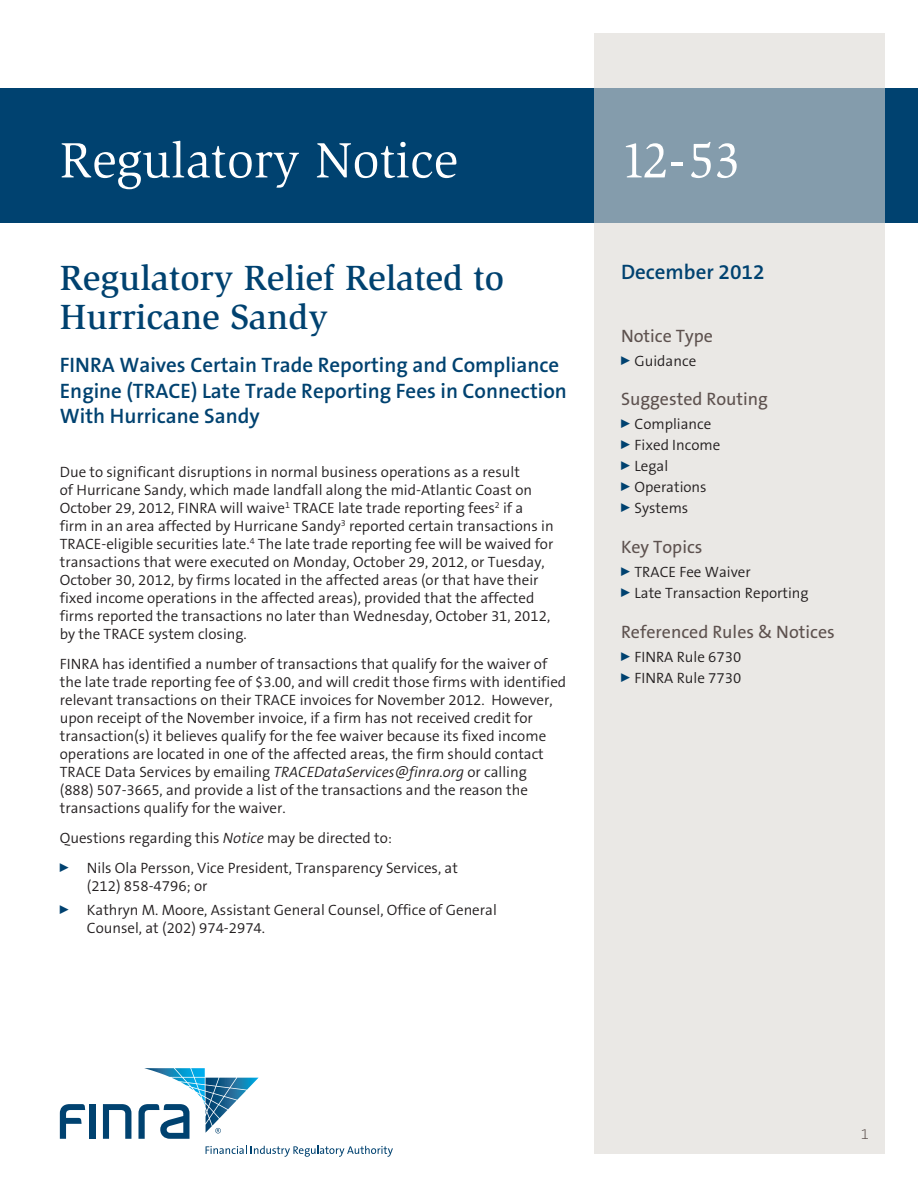
<style>
.page{position:relative;width:918px;height:1188px;background:#fff}
.page>*{position:absolute;margin:0;border:0;box-sizing:border-box;transform-origin:0 0}
.t1{font:51px "Slimbach LT";color:#fff}
.notice_head{font:500 36px/39px "Slimbach LT";color:#004270}
.notice_head_sub{font:600 21px/25.2px "The Sans B6";color:#004270}
.sidebar_head{font:18px "The Sans B5 Plain";color:#5d514e}
.text{font:300 15px/18px "The Sans B4";color:#231f20}
.t2{font:200 15px "The Sans B2";color:#5d514e}
.s1{font-style:italic}
</style>
<div class="page">
<div style="left:0;top:88px;width:918px;height:135px;background:#004270"></div>
<svg style="left:594px;top:34px;width:290px;height:1120px;background:#dddede"></svg>
<div style="left:90px;top:1104px;width:6px;height:35px;background:#004270"></div>
<svg style="left:103px;top:1104px;width:28px;height:35px"></svg>
<svg style="left:60px;top:1104px;width:25px;height:35px"></svg>
<svg style="left:206px;top:1146px;width:187px;height:11px"></svg>
<svg style="left:138px;top:1068px;width:121px;height:71px"></svg>
<h1 class="t1" style="left:60px;top:131px;width:400px">Regulatory Notice</h1>
<h1 class="t1" style="left:621px;top:131px;width:122px">12-53</h1>
<p class="notice_head" style="left:60px;top:258px;width:446px">Regulatory Relief Related to<br>Hurricane Sandy</p>
<p class="notice_head_sub" style="left:60px;top:353px;width:509px">FINRA Waives Certain Trade Reporting and Compliance<br>Engine (TRACE) Late Trade Reporting Fees in Connection<br>With Hurricane Sandy</p>
<p class="text" style="left:60px;top:463px;width:495px">Due to significant disruptions in normal business operations as a result<br>of Hurricane Sandy, which made landfall along the mid-Atlantic Coast on October 29, 2012, FINRA will waive<sup>1</sup> TRACE late trade reporting fees<sup>2</sup> if a firm in an area affected by Hurricane Sandy<sup>3</sup> reported certain transactions in TRACE-eligible securities late.<sup>4</sup> The late trade reporting fee will be waived for transactions that were executed on Monday, October 29, 2012, or Tuesday, October 30, 2012, by firms located in the affected areas (or that have their fixed income operations in the affected areas), provided that the affected firms reported the transactions no later than Wednesday, October 31, 2012, by the TRACE system closing.</p>
<p class="text" style="left:60px;top:655px;width:508px">FINRA has identified a number of transactions that qualify for the waiver of the late trade reporting fee of $3.00, and will credit those firms with identified relevant transactions on their TRACE invoices for November 2012. However, upon receipt of the November invoice, if a firm has not received credit for transaction(s) it believes qualify for the fee waiver because its fixed income operations are located in one of the affected areas, the firm should contact TRACE Data Services by emailing <span class="s1">TRACEDataServices@finra.org</span> or calling<br>(888) 507-3665, and provide a list of the transactions and the reason the transactions qualify for the waiver.</p>
<p class="text" style="left:60px;top:829px;width:334px">Questions regarding this <span class="s1">Notice</span> may be directed to:</p>
<p class="text" style="left:87px;top:859px;width:373px;text-indent:-27px"><sup>0</sup> Nils Ola Persson, Vice President, Transparency Services, at (212) 858-4796; or</p>
<p class="text" style="left:87px;top:901px;width:412px;text-indent:-27px"><sup>0</sup> Kathryn M. Moore, Assistant General Counsel, Office of General<br>Counsel, at (202) 974-2974.</p>
<h3 class="notice_head_sub" style="left:621px;top:260px;width:145px">December 2012</h3>
<p class="sidebar_head" style="left:621px;top:326px;width:93px">Notice Type</p>
<p class="text" style="left:621px;top:352px;width:77px"><sup>0</sup> Guidance</p>
<p class="sidebar_head" style="left:621px;top:390px;width:149px">Suggested Routing</p>
<p class="text" style="left:621px;top:416px;width:92px"><sup>0</sup> Compliance</p>
<p class="text" style="left:621px;top:437px;width:101px"><sup>0</sup> Fixed Income</p>
<p class="text" style="left:621px;top:458px;width:49px"><sup>0</sup> Legal</p>
<p class="text" style="left:621px;top:479px;width:87px"><sup>0</sup> Operations</p>
<p class="text" style="left:621px;top:500px;width:69px"><sup>0</sup> Systems</p>
<p class="sidebar_head" style="left:621px;top:537px;width:83px">Key Topics</p>
<p class="text" style="left:621px;top:563px;width:131px"><sup>0</sup> TRACE Fee Waiver</p>
<p class="text" style="left:621px;top:584px;width:189px"><sup>0</sup> Late Transaction Reporting</p>
<p class="sidebar_head" style="left:621px;top:622px;width:215px">Referenced Rules &amp; Notices</p>
<p class="text" style="left:621px;top:648px;width:122px"><sup>0</sup> FINRA Rule 6730</p>
<p class="text" style="left:621px;top:669px;width:122px"><sup>0</sup> FINRA Rule 7730</p>
<p class="t2" style="left:861px;top:1126px;width:10px">1</p>
</div>
